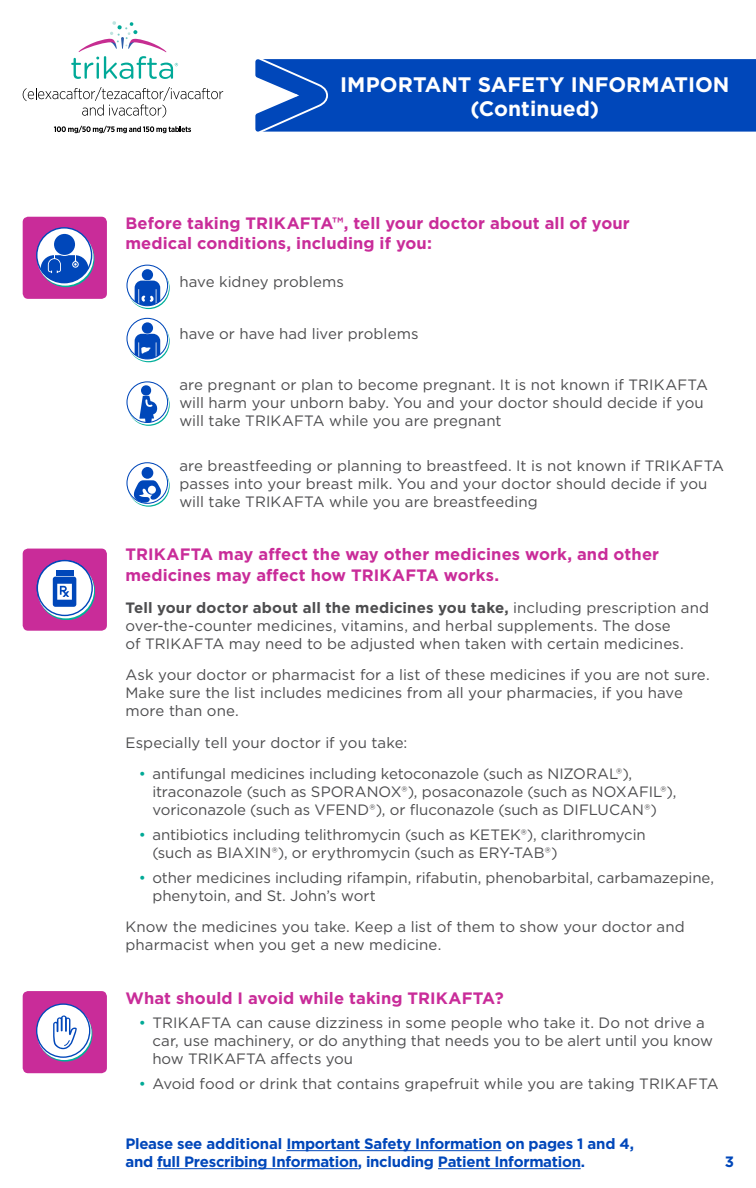
<style>
.page{position:relative;width:756px;height:1188px;background:#fff}
.page>*{position:absolute;margin:0;border:0;box-sizing:border-box;transform-origin:0 0}
.t1{font:700 21px/24px "Gotham";color:#fff;text-align:center}
.t2{font:700 16.5px/19.5px "Gotham";letter-spacing:.005em;color:#c92c99}
.t3{font:15px/18px "Gotham";color:#4d4d4f}
.t4{font:700 15px/18px "Gotham";letter-spacing:-.02em;color:#0047ba}
.s1{font-weight:700}
.s2{color:#00a995}
</style>
<div class="page">
<svg style="left:54px;top:126px;width:137px;height:7px"></svg>
<svg style="left:23px;top:87px;width:200px;height:31px"></svg>
<svg style="left:71px;top:21px;width:107px;height:58px"></svg>
<svg style="left:128px;top:320px;width:42px;height:42px"></svg>
<svg style="left:127px;top:319px;width:42px;height:42px"></svg>
<svg style="left:127px;top:318px;width:41px;height:41px"></svg>
<div style="left:126px;top:318px;width:42px;height:41px;border:1px solid #0047ba;border-radius:50%"></div>
<svg style="left:135px;top:322px;width:25px;height:37px"></svg>
<svg style="left:128px;top:267px;width:42px;height:42px"></svg>
<svg style="left:127px;top:266px;width:42px;height:42px"></svg>
<svg style="left:127px;top:265px;width:41px;height:41px"></svg>
<div style="left:126px;top:265px;width:42px;height:41px;border:1px solid #0047ba;border-radius:50%"></div>
<svg style="left:135px;top:269px;width:25px;height:37px"></svg>
<svg style="left:128px;top:384px;width:42px;height:42px"></svg>
<svg style="left:127px;top:383px;width:42px;height:42px"></svg>
<div style="left:127px;top:382px;width:41px;height:40px;background:#fff;border-radius:50%"></div>
<div style="left:126px;top:381px;width:42px;height:42px;border:1px solid #0047ba;border-radius:50%"></div>
<svg style="left:139px;top:396px;width:18px;height:26px"></svg>
<div style="left:141px;top:385px;width:10px;height:11px;background:#0047ba;border-radius:50%"></div>
<svg style="left:128px;top:465px;width:42px;height:42px"></svg>
<svg style="left:127px;top:464px;width:42px;height:42px"></svg>
<svg style="left:127px;top:463px;width:41px;height:40px"></svg>
<div style="left:126px;top:462px;width:42px;height:42px;border:1px solid #0047ba;border-radius:50%"></div>
<svg style="left:134px;top:467px;width:27px;height:36px"></svg>
<div style="left:23px;top:549px;width:84px;height:82px;background:#c92c99;border-radius:5px"></div>
<svg style="left:38px;top:563px;width:57px;height:57px"></svg>
<svg style="left:38px;top:562px;width:56px;height:56px"></svg>
<div style="left:37px;top:561px;width:55px;height:54px;background:#fff;border-radius:50%"></div>
<div style="left:37px;top:560px;width:56px;height:56px;border:1px solid #0047ba;border-radius:50%"></div>
<div style="left:56px;top:570px;width:17px;height:6px;background:#0047ba"></div>
<svg style="left:53px;top:577px;width:23px;height:30px"></svg>
<div style="left:23px;top:991px;width:84px;height:82px;background:#c92c99;border-radius:5px"></div>
<svg style="left:38px;top:1007px;width:54px;height:55px"></svg>
<svg style="left:37px;top:1005px;width:55px;height:55px"></svg>
<div style="left:37px;top:1004px;width:53px;height:53px;background:#fff;border-radius:50%"></div>
<div style="left:36px;top:1003px;width:54px;height:55px;border:1px solid #0047ba;border-radius:50%"></div>
<svg style="left:53px;top:1016px;width:24px;height:33px"></svg>
<div style="left:23px;top:217px;width:84px;height:82px;background:#c92c99;border-radius:5px"></div>
<svg style="left:37px;top:229px;width:57px;height:57px"></svg>
<div style="left:37px;top:228px;width:55px;height:55px;background:#fff;border-radius:50%"></div>
<div style="left:36px;top:227px;width:56px;height:56px;border:1px solid #0047ba;border-radius:50%"></div>
<div style="left:54px;top:234px;width:21px;height:21px;background:#0047ba;border-radius:50%"></div>
<svg style="left:41px;top:255px;width:47px;height:28px"></svg>
<div style="left:329px;top:59px;width:427px;height:73px;background:#0047ba"></div>
<svg style="left:255px;top:59px;width:74px;height:73px"></svg>
<hr style="left:286px;top:1150px;width:215px;height:1px;background:#0047ba">
<hr style="left:157px;top:1168px;width:201px;height:1px;background:#0047ba">
<hr style="left:438px;top:1168px;width:143px;height:1px;background:#0047ba">
<h1 class="t1" style="left:340px;top:73px;width:391px">IMPORTANT SAFETY INFORMATION (Continued)</h1>
<p class="t2" style="left:125px;top:214px;width:506px">Before taking TRIKAFTA™, tell your doctor about all of your medical conditions, including if you:</p>
<p class="t3" style="left:179px;top:272px;width:166px">have kidney problems</p>
<p class="t3" style="left:179px;top:324px;width:241px">have or have had liver problems</p>
<p class="t3" style="left:179px;top:376px;width:530px">are pregnant or plan to become pregnant. It is not known if TRIKAFTA will harm your unborn baby. You and your doctor should decide if you will take TRIKAFTA while you are pregnant</p>
<p class="t3" style="left:179px;top:457px;width:546px">are breastfeeding or planning to breastfeed. It is not known if TRIKAFTA passes into your breast milk. You and your doctor should decide if you will take TRIKAFTA while you are breastfeeding</p>
<p class="t2" style="left:125px;top:544px;width:535px;line-height:21px">TRIKAFTA may affect the way other medicines work, and other medicines may affect how TRIKAFTA works.</p>
<p class="t3" style="left:125px;top:598px;width:585px"><span class="s1">Tell your doctor about all the medicines you take,</span> including prescription and over-the-counter medicines, vitamins, and herbal supplements. The dose<br>of TRIKAFTA may need to be adjusted when taken with certain medicines.</p>
<p class="t3" style="left:125px;top:666px;width:586px">Ask your doctor or pharmacist for a list of these medicines if you are not sure.<br>Make sure the list includes medicines from all your pharmacies, if you have more than one.</p>
<p class="t3" style="left:125px;top:733px;width:283px">Especially tell your doctor if you take:</p>
<p class="t3" style="left:152px;top:765px;width:525px;text-indent:-13px"><span class="s2">•</span> antifungal medicines including ketoconazole (such as NIZORAL®), itraconazole (such as SPORANOX®), posaconazole (such as NOXAFIL®), voriconazole (such as VFEND®), or fluconazole (such as DIFLUCAN®)</p>
<p class="t3" style="left:152px;top:826px;width:495px;text-indent:-13px"><span class="s2">•</span> antibiotics including telithromycin (such as KETEK®), clarithromycin (such as BIAXIN®), or erythromycin (such as ERY-TAB®)</p>
<p class="t3" style="left:152px;top:868px;width:563px;text-indent:-14px"><span class="s2">•</span> other medicines including rifampin, rifabutin, phenobarbital, carbamazepine, phenytoin, and St. John’s wort</p>
<p class="t3" style="left:125px;top:918px;width:561px">Know the medicines you take. Keep a list of them to show your doctor and pharmacist when you get a new medicine.</p>
<p class="t2" style="left:125px;top:988px;width:380px">What should I avoid while taking TRIKAFTA?</p>
<p class="t3" style="left:152px;top:1014px;width:562px;text-indent:-14px"><span class="s2">•</span> TRIKAFTA can cause dizziness in some people who take it. Do not drive a car, use machinery, or do anything that needs you to be alert until you know how TRIKAFTA affects you</p>
<p class="t3" style="left:139px;top:1075px;width:581px"><span class="s2">•</span> Avoid food or drink that contains grapefruit while you are taking TRIKAFTA</p>
<p class="t4" style="left:125px;top:1135px;width:510px">Please see additional Important Safety Information on pages 1 and 4, and full Prescribing Information, including Patient Information.</p>
<p class="t4" style="left:725px;top:1152px;width:11px">3</p>
</div>
